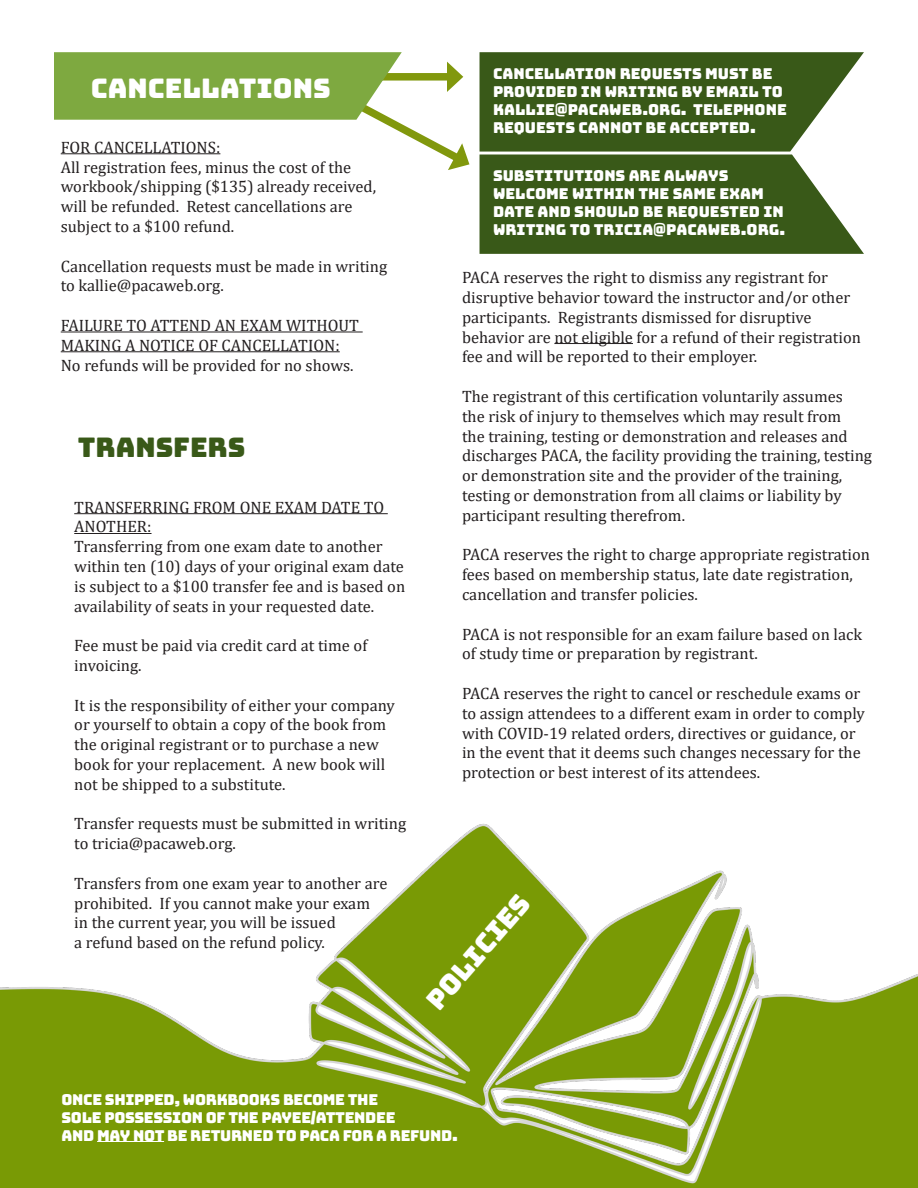
<style>
.page{position:relative;width:918px;height:1188px;background:#fff}
.page>*{position:absolute;margin:0;border:0;box-sizing:border-box;transform-origin:0 0}
.t1{font:27px "Bungee";color:#fff}
.t2{font:27px "Bungee";color:#395918}
.t3{font:16.5px/19.8px "Cambria";color:#231f20}
.t4{font:15px/18px "Bungee";color:#fff}
.t5{font:15px/18px "Bungee";letter-spacing:-.02em;color:#fff}
</style>
<div class="page">
<svg style="left:54px;top:52px;width:416px;height:118px"></svg>
<hr style="left:61px;top:153px;width:159px;height:1px;background:#231f20">
<hr style="left:61px;top:332px;width:302px;height:1px;background:#231f20">
<hr style="left:61px;top:351px;width:279px;height:1px;background:#231f20">
<img style="left:0;top:823px;width:918px;height:365px">
<hr style="left:74px;top:513px;width:314px;height:1px;background:#231f20">
<hr style="left:74px;top:533px;width:78px;height:1px;background:#231f20">
<hr style="left:554px;top:343px;width:79px;height:1px;background:#231f20">
<hr style="left:97px;top:1141px;width:67px;height:1px;background:#fff">
<svg style="left:480px;top:52px;width:384px;height:202px;background:#4e6b31"></svg>
<p class="t1" style="left:91px;top:72px;width:241px">CANCELLATIONS</p>
<p class="t3" style="left:61px;top:137px;width:161px">FOR CANCELLATIONS:</p>
<p class="t3" style="left:61px;top:157px;width:317px">All registration fees, minus the cost of the workbook/shipping ($135) already received, will be refunded. Retest cancellations are subject to a $100 refund.</p>
<p class="t3" style="left:61px;top:256px;width:328px">Cancellation requests must be made in writing to kallie@pacaweb.org.</p>
<p class="t3" style="left:61px;top:315px;width:300px">FAILURE TO ATTEND AN EXAM WITHOUT<br>MAKING A NOTICE OF CANCELLATION:<br>No refunds will be provided for no shows.</p>
<p class="t2" style="left:78px;top:432px;width:169px">TRANSFERS</p>
<p class="t3" style="left:74px;top:497px;width:311px">TRANSFERRING FROM ONE EXAM DATE TO<br>ANOTHER:</p>
<p class="t3" style="left:74px;top:537px;width:333px">Transferring from one exam date to another within ten (10) days of your original exam date is subject to a $100 transfer fee and is based on availability of seats in your requested date.</p>
<p class="t3" style="left:74px;top:636px;width:295px">Fee must be paid via credit card at time of invoicing.</p>
<p class="t3" style="left:74px;top:695px;width:322px">It is the responsibility of either your company or yourself to obtain a copy of the book from the original registrant or to purchase a new book for your replacement. A new book will not be shipped to a substitute.</p>
<p class="t3" style="left:74px;top:814px;width:334px">Transfer requests must be submitted in writing to tricia@pacaweb.org.</p>
<p class="t3" style="left:74px;top:873px;width:315px">Transfers from one exam year to another are prohibited. If you cannot make your exam</p>
<p class="t3" style="left:74px;top:913px;width:263px">in the current year, you will be issued</p>
<p class="t3" style="left:74px;top:933px;width:252px">a refund based on the refund policy.</p>
<p class="t4" style="left:493px;top:64px;width:295px">CANCELLATION REQUESTS MUST BE<br>PROVIDED IN WRITING BY EMAIL TO<br>KALLIE@PACAWEB.ORG. TELEPHONE<br>REQUESTS CANNOT BE ACCEPTED.</p>
<p class="t4" style="left:493px;top:167px;width:294px">SUBSTITUTIONS ARE ALWAYS<br>WELCOME WITHIN THE SAME EXAM<br>DATE AND SHOULD BE REQUESTED IN<br>WRITING TO TRICIA@PACAWEB.ORG.</p>
<p class="t3" style="left:462px;top:268px;width:400px">PACA reserves the right to dismiss any registrant for disruptive behavior toward the instructor and/or other participants. Registrants dismissed for disruptive behavior are not eligible for a refund of their registration fee and will be reported to their employer.</p>
<p class="t3" style="left:462px;top:386px;width:412px">The registrant of this certification voluntarily assumes<br>the risk of injury to themselves which may result from<br>the training, testing or demonstration and releases and discharges PACA, the facility providing the training, testing or demonstration site and the provider of the training, testing or demonstration from all claims or liability by participant resulting therefrom.</p>
<p class="t3" style="left:462px;top:545px;width:410px">PACA reserves the right to charge appropriate registration fees based on membership status, late date registration, cancellation and transfer policies.</p>
<p class="t3" style="left:462px;top:624px;width:401px">PACA is not responsible for an exam failure based on lack of study time or preparation by registrant.</p>
<p class="t3" style="left:462px;top:683px;width:404px">PACA reserves the right to cancel or reschedule exams or to assign attendees to a different exam in order to comply with COVID-19 related orders, directives or guidance, or in the event that it deems such changes necessary for the protection or best interest of its attendees.</p>
<p class="t1" style="left:420px;top:995px;width:143px;rotate:-49deg">POLICIES</p>
<p class="t5" style="left:62px;top:1091px;width:336px">ONCE SHIPPED, WORKBOOKS BECOME THE<br>SOLE POSSESSION OF THE PAYEE/ATTENDEE</p>
<p class="t5" style="left:62px;top:1127px;width:398px">AND MAY NOT BE RETURNED TO PACA FOR A REFUND.</p>
</div>
